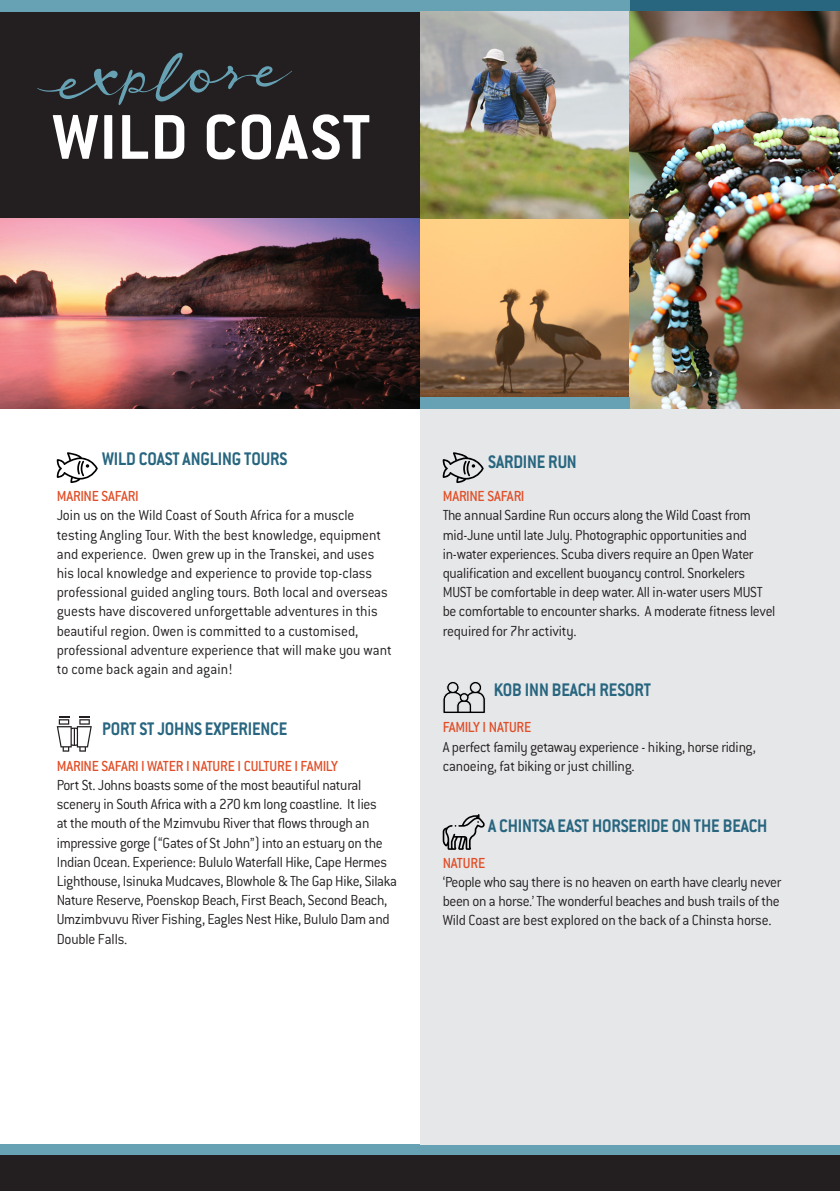
<style>
.page{position:relative;width:840px;height:1191px;background:#fff}
.page>*{position:absolute;margin:0;border:0;box-sizing:border-box;transform-origin:0 0}
.t1{font:700 69.4px "Conduit ITC";letter-spacing:.02em;color:#fff}
.t2{font:700 20px "Conduit ITC";letter-spacing:-.01em;color:#286680;scale:.9 1}
.t3{font:300 16px/19.2px "Conduit ITC";letter-spacing:-.01em;color:#231f20;scale:.95 1}
.s1{font-weight:500;color:#e04e27}
</style>
<div class="page">
<div style="left:0;top:0;width:839px;height:408px;background:#231f20"></div>
<div style="left:0;top:1144px;width:839px;height:12px;background:#66a1b4"></div>
<div style="left:0;top:1156px;width:839px;height:35px;background:#231f20"></div>
<div style="left:0;top:0;width:210px;height:11px;background:#66a1b4"></div>
<div style="left:210px;top:0;width:210px;height:11px;background:#66a1b4"></div>
<div style="left:420px;top:0;width:209px;height:11px;background:#66a1b4"></div>
<div style="left:420px;top:408px;width:419px;height:736px;background:#e6e7e9"></div>
<div style="left:629px;top:0;width:210px;height:11px;background:#286680"></div>
<svg style="left:37px;top:52px;width:255px;height:53px"></svg>
<img style="left:0;top:218px;width:420px;height:190px">
<img style="left:420px;top:11px;width:209px;height:386px">
<img style="left:629px;top:11px;width:210px;height:397px">
<div style="left:420px;top:397px;width:209px;height:11px;background:#66a1b4"></div>
<svg style="left:57px;top:716px;width:35px;height:35px"></svg>
<svg style="left:443px;top:681px;width:42px;height:32px"></svg>
<svg style="left:442px;top:814px;width:42px;height:36px"></svg>
<svg style="left:442px;top:452px;width:41px;height:31px"></svg>
<svg style="left:57px;top:452px;width:41px;height:31px"></svg>
<p class="t1" style="left:53px;top:96px;width:319px">WILD COAST</p>
<p class="t2" style="left:102px;top:447px;width:207px">WILD COAST ANGLING TOURS</p>
<p class="t3" style="left:57px;top:486px;width:354px"><span class="s1">MARINE SAFARI<br></span>Join us on the Wild Coast of South Africa for a muscle testing Angling Tour. With the best knowledge, equipment and experience. Owen grew up in the Transkei, and uses his local knowledge and experience to provide top-class professional guided angling tours. Both local and overseas guests have discovered unforgettable adventures in this beautiful region. Owen is committed to a customised, professional adventure experience that will make you want to come back again and again!</p>
<p class="t2" style="left:102px;top:716px;width:207px">PORT ST JOHNS EXPERIENCE</p>
<p class="t3" style="left:57px;top:756px;width:359px"><span class="s1">MARINE SAFARI I WATER I NATURE I CULTURE I FAMILY<br></span>Port St. Johns boasts some of the most beautiful natural scenery in South Africa with a 270 km long coastline. It lies<br>at the mouth of the Mzimvubu River that flows through an impressive gorge (“Gates of St John”) into an estuary on the Indian Ocean. Experience: Bululo Waterfall Hike, Cape Hermes Lighthouse, Isinuka Mudcaves, Blowhole &amp; The Gap Hike, Silaka Nature Reserve, Poenskop Beach, First Beach, Second Beach, Umzimbvuvu River Fishing, Eagles Nest Hike, Bululo Dam and Double Falls.</p>
<p class="t2" style="left:488px;top:450px;width:100px">SARDINE RUN</p>
<p class="t3" style="left:442px;top:486px;width:351px"><span class="s1">MARINE SAFARI<br></span>The annual Sardine Run occurs along the Wild Coast from mid-June until late July. Photographic opportunities and in-water experiences. Scuba divers require an Open Water qualification and excellent buoyancy control. Snorkelers MUST be comfortable in deep water. All in-water users MUST be comfortable to encounter sharks. A moderate fitness level required for 7hr activity.</p>
<p class="t2" style="left:493px;top:678px;width:176px">KOB INN BEACH RESORT</p>
<p class="t3" style="left:442px;top:718px;width:331px"><span class="s1">FAMILY I NATURE<br></span>A perfect family getaway experience - hiking, horse riding, canoeing, fat biking or just chilling.</p>
<p class="t2" style="left:488px;top:813px;width:312px">A CHINTSA EAST HORSERIDE ON THE BEACH</p>
<p class="t3" style="left:442px;top:853px;width:357px"><span class="s1">NATURE<br></span>‘People who say there is no heaven on earth have clearly never been on a horse.’ The wonderful beaches and bush trails of the Wild Coast are best explored on the back of a Chinsta horse.</p>
</div>
